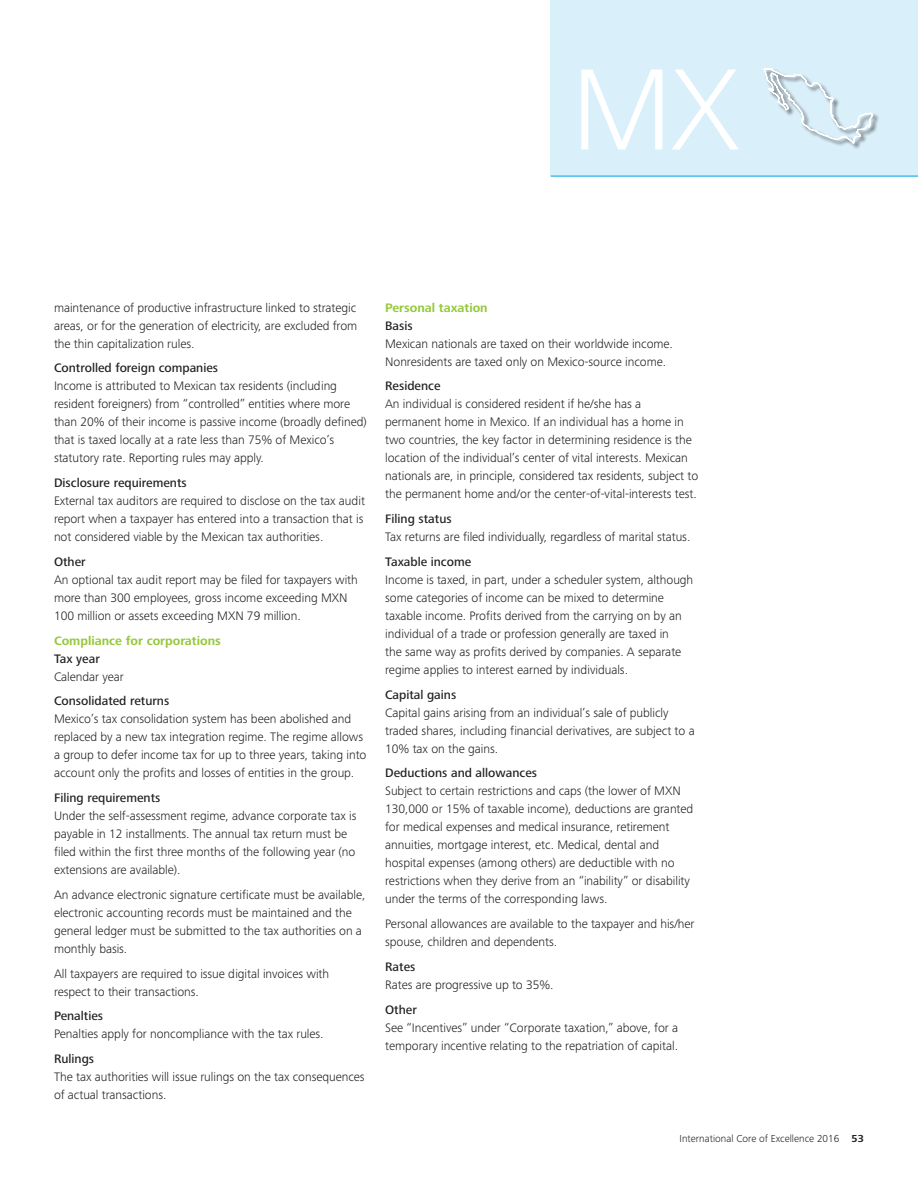
<style>
.page{position:relative;width:918px;height:1188px;background:#fff}
.page>*{position:absolute;margin:0;border:0;box-sizing:border-box;transform-origin:0 0}
.Head_style__A_page_h{font:300 120px "Frutiger Next Pro";color:#fff}
.Body_copy{font:300 12.75px/18px "Frutiger Next Pro";letter-spacing:-.005em;color:#231f20}
.C_Subhead__paragraph{font:500 12.75px "Frutiger Next Pro";color:#231f20}
.B_Subhead__paragraph{font:700 12.75px "Frutiger Next Pro";color:#96c93c}
.t1{font:300 10.5px "Frutiger Next Pro";color:#231f20}
.s1{font-weight:700}
</style>
<div class="page">
<div style="left:551px;top:0;width:367px;height:176px;background:#d9effa"></div>
<hr style="left:551px;top:176px;width:367px;height:1px;background:#00abe7">
<div style="left:764px;top:68px;width:116px;height:82px;background:#231f20;opacity:.75"></div>
<svg style="left:763px;top:68px;width:110px;height:78px"></svg>
<p class="Head_style__A_page_h" style="left:571px;top:41px;width:171px">MX</p>
<p class="Body_copy" style="left:54px;top:298px;width:305px;text-align:justify">maintenance of productive infrastructure linked to strategic areas, or for the generation of electricity, are excluded from the thin capitalization rules.</p>
<p class="C_Subhead__paragraph" style="left:54px;top:361px;width:166px">Controlled foreign companies</p>
<p class="Body_copy" style="left:54px;top:377px;width:314px">Income is attributed to Mexican tax residents (including resident foreigners) from “controlled” entities where more than 20% of their income is passive income (broadly defined) that is taxed locally at a rate less than 75% of Mexico’s statutory rate. Reporting rules may apply.</p>
<p class="C_Subhead__paragraph" style="left:54px;top:476px;width:134px">Disclosure requirements</p>
<p class="Body_copy" style="left:54px;top:492px;width:313px">External tax auditors are required to disclose on the tax audit report when a taxpayer has entered into a transaction that is not considered viable by the Mexican tax authorities.</p>
<p class="C_Subhead__paragraph" style="left:54px;top:554px;width:33px">Other</p>
<p class="Body_copy" style="left:54px;top:571px;width:305px">An optional tax audit report may be filed for taxpayers with more than 300 employees, gross income exceeding MXN<br>100 million or assets exceeding MXN 79 million.</p>
<p class="B_Subhead__paragraph" style="left:54px;top:633px;width:168px">Compliance for corporations</p>
<p class="C_Subhead__paragraph" style="left:54px;top:651px;width:47px">Tax year</p>
<p class="Body_copy" style="left:54px;top:667px;width:71px">Calendar year</p>
<p class="C_Subhead__paragraph" style="left:54px;top:694px;width:117px">Consolidated returns</p>
<p class="Body_copy" style="left:54px;top:710px;width:314px">Mexico’s tax consolidation system has been abolished and replaced by a new tax integration regime. The regime allows a group to defer income tax for up to three years, taking into account only the profits and losses of entities in the group.</p>
<p class="C_Subhead__paragraph" style="left:54px;top:791px;width:108px">Filing requirements</p>
<p class="Body_copy" style="left:54px;top:807px;width:304px">Under the self-assessment regime, advance corporate tax is payable in 12 installments. The annual tax return must be filed within the first three months of the following year (no extensions are available).</p>
<p class="Body_copy" style="left:54px;top:886px;width:313px">An advance electronic signature certificate must be available, electronic accounting records must be maintained and the general ledger must be submitted to the tax authorities on a monthly basis.</p>
<p class="Body_copy" style="left:54px;top:964px;width:277px">All taxpayers are required to issue digital invoices with respect to their transactions.</p>
<p class="C_Subhead__paragraph" style="left:54px;top:1009px;width:51px">Penalties</p>
<p class="Body_copy" style="left:54px;top:1025px;width:271px">Penalties apply for noncompliance with the tax rules.</p>
<p class="C_Subhead__paragraph" style="left:54px;top:1052px;width:42px">Rulings</p>
<p class="Body_copy" style="left:54px;top:1068px;width:312px">The tax authorities will issue rulings on the tax consequences of actual transactions.</p>
<p class="B_Subhead__paragraph" style="left:385px;top:300px;width:104px">Personal taxation</p>
<p class="C_Subhead__paragraph" style="left:385px;top:318px;width:29px">Basis</p>
<p class="Body_copy" style="left:385px;top:334px;width:289px">Mexican nationals are taxed on their worldwide income.<br>Nonresidents are taxed only on Mexico-source income.</p>
<p class="C_Subhead__paragraph" style="left:385px;top:379px;width:57px">Residence</p>
<p class="Body_copy" style="left:385px;top:395px;width:315px">An individual is considered resident if he/she has a permanent home in Mexico. If an individual has a home in two countries, the key factor in determining residence is the location of the individual’s center of vital interests. Mexican nationals are, in principle, considered tax residents, subject to the permanent home and/or the center-of-vital-interests test.</p>
<p class="C_Subhead__paragraph" style="left:385px;top:512px;width:68px">Filing status</p>
<p class="Body_copy" style="left:385px;top:528px;width:307px">Tax returns are filed individually, regardless of marital status.</p>
<p class="C_Subhead__paragraph" style="left:385px;top:554px;width:88px">Taxable income</p>
<p class="Body_copy" style="left:385px;top:571px;width:310px">Income is taxed, in part, under a scheduler system, although some categories of income can be mixed to determine taxable income. Profits derived from the carrying on by an individual of a trade or profession generally are taxed in<br>the same way as profits derived by companies. A separate regime applies to interest earned by individuals.</p>
<p class="C_Subhead__paragraph" style="left:385px;top:687px;width:73px">Capital gains</p>
<p class="Body_copy" style="left:385px;top:703px;width:311px">Capital gains arising from an individual’s sale of publicly traded shares, including financial derivatives, are subject to a<br>10% tax on the gains.</p>
<p class="C_Subhead__paragraph" style="left:385px;top:766px;width:153px">Deductions and allowances</p>
<p class="Body_copy" style="left:385px;top:782px;width:310px">Subject to certain restrictions and caps (the lower of MXN 130,000 or 15% of taxable income), deductions are granted for medical expenses and medical insurance, retirement annuities, mortgage interest, etc. Medical, dental and hospital expenses (among others) are deductible with no restrictions when they derive from an “inability” or disability under the terms of the corresponding laws.</p>
<p class="Body_copy" style="left:385px;top:915px;width:311px">Personal allowances are available to the taxpayer and his/her spouse, children and dependents.</p>
<p class="C_Subhead__paragraph" style="left:385px;top:959px;width:32px">Rates</p>
<p class="Body_copy" style="left:385px;top:976px;width:170px">Rates are progressive up to 35%.</p>
<p class="C_Subhead__paragraph" style="left:385px;top:1002px;width:33px">Other</p>
<p class="Body_copy" style="left:385px;top:1018px;width:295px">See “Incentives” under “Corporate taxation,” above, for a temporary incentive relating to the repatriation of capital.</p>
<p class="t1" style="left:680px;top:1132px;width:186px">International Core of Excellence 2016 <span class="s1">53</span></p>
</div>
